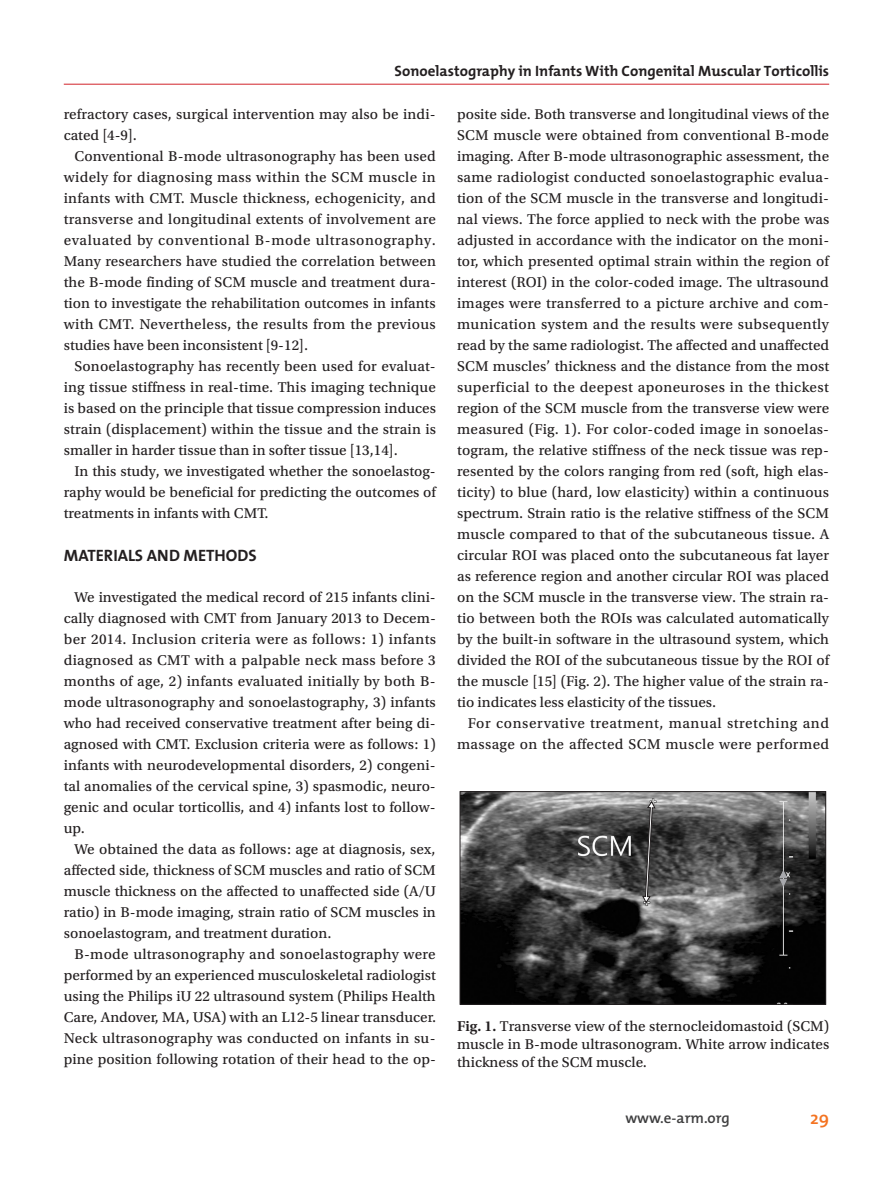
<style>
.page{position:relative;width:893px;height:1191px;background:#fff}
.page>*{position:absolute;margin:0;border:0;box-sizing:border-box;transform-origin:0 0}
.t1{font:600 18px "The Mix";color:#f47321}
.t2{font:700 16.5px "The Mix";color:#231f20}
.t3{font:15px/21px "Utopia Std Capt";color:#231f20;text-align:justify}
.t4{font:15px/21px "Utopia Std Capt";letter-spacing:.03em;color:#231f20;text-align:right}
.t5{font:700 15px "The Mix";color:#231f20}
.t6{font:600 15px "The Mix";color:#3e3e3f}
.s1{font-family:"Utopia Std";font-weight:600}
</style>
<div class="page">
<hr style="left:64px;top:84px;width:765px;height:1px;background:#d1232a">
<img style="left:462px;top:793px;width:362px;height:209px">
<div style="left:460px;top:791px;width:366px;height:213px;border:1px solid #231f20"></div>
<svg style="left:642px;top:800px;width:14px;height:103px"></svg>
<svg style="left:780px;top:870px;width:7px;height:16px"></svg>
<p class="t5" style="left:395px;top:59px;width:436px">Sonoelastography in Infants With Congenital Muscular Torticollis</p>
<p class="t3" style="left:64px;top:104px;width:373px">refractory cases, surgical intervention may also be indi&shy;cated [4-9].</p>
<p class="t3" style="left:64px;top:146px;width:374px;text-indent:11px">Conventional B-mode ultrasonography has been used widely for diagnosing mass within the SCM muscle in infants with CMT. Muscle thickness, echogenicity, and transverse and longitudinal extents of involvement are evaluated by conventional B-mode ultrasonography.<br>Many researchers have studied the correlation between the B-mode finding of SCM muscle and treatment dura&shy;tion to investigate the rehabilitation outcomes in infants with CMT. Nevertheless, the results from the previous studies have been inconsistent [9-12].</p>
<p class="t3" style="left:64px;top:356px;width:374px;text-indent:11px">Sonoelastography has recently been used for evaluat&shy;ing tissue stiffness in real-time. This imaging technique is based on the principle that tissue compression induces strain (displacement) within the tissue and the strain is smaller in harder tissue than in softer tissue [13,14].</p>
<p class="t3" style="left:64px;top:461px;width:374px;text-indent:11px">In this study, we investigated whether the sonoelastog&shy;raphy would be beneficial for predicting the outcomes of treatments in infants with CMT.</p>
<p class="t2" style="left:64px;top:542px;width:195px">MATERIALS AND METHODS</p>
<p class="t3" style="left:64px;top:587px;width:374px;text-indent:11px">We investigated the medical record of 215 infants clini&shy;cally diagnosed with CMT from January 2013 to Decem&shy;ber 2014. Inclusion criteria were as follows: 1) infants diagnosed as CMT with a palpable neck mass before 3 months of age, 2) infants evaluated initially by both B&shy;mode ultrasonography and sonoelastography, 3) infants who had received conservative treatment after being di&shy;agnosed with CMT. Exclusion criteria were as follows: 1) infants with neurodevelopmental disorders, 2) congeni&shy;tal anomalies of the cervical spine, 3) spasmodic, neuro&shy;genic and ocular torticollis, and 4) infants lost to follow&shy;up.</p>
<p class="t3" style="left:64px;top:839px;width:374px;text-indent:11px">We obtained the data as follows: age at diagnosis, sex, affected side, thickness of SCM muscles and ratio of SCM muscle thickness on the affected to unaffected side (A/U ratio) in B-mode imaging, strain ratio of SCM muscles in sonoelastogram, and treatment duration.</p>
<p class="t3" style="left:64px;top:944px;width:374px;text-indent:11px">B-mode ultrasonography and sonoelastography were performed by an experienced musculoskeletal radiologist using the Philips iU 22 ultrasound system (Philips Health Care, Andover, MA, USA) with an L12-5 linear transducer.<br>Neck ultrasonography was conducted on infants in su&shy;pine position following rotation of their head to the op-</p>
<p class="t3" style="left:457px;top:104px;width:374px">posite side. Both transverse and longitudinal views of the SCM muscle were obtained from conventional B-mode imaging. After B-mode ultrasonographic assessment, the same radiologist conducted sonoelastographic evalua&shy;tion of the SCM muscle in the transverse and longitudi&shy;nal views. The force applied to neck with the probe was adjusted in accordance with the indicator on the moni&shy;tor, which presented optimal strain within the region of interest (ROI) in the color-coded image. The ultrasound images were transferred to a picture archive and com&shy;munication system and the results were subsequently read by the same radiologist. The affected and unaffected SCM muscles’ thickness and the distance from the most superficial to the deepest aponeuroses in the thickest region of the SCM muscle from the transverse view were measured (Fig. 1). For color-coded image in sonoelas&shy;togram, the relative stiffness of the neck tissue was rep&shy;resented by the colors ranging from red (soft, high elas&shy;ticity) to blue (hard, low elasticity) within a continuous spectrum. Strain ratio is the relative stiffness of the SCM muscle compared to that of the subcutaneous tissue. A circular ROI was placed onto the subcutaneous fat layer as reference region and another circular ROI was placed on the SCM muscle in the transverse view. The strain ra&shy;tio between both the ROIs was calculated automatically by the built-in software in the ultrasound system, which divided the ROI of the subcutaneous tissue by the ROI of the muscle [15] (Fig. 2). The higher value of the strain ra&shy;tio indicates less elasticity of the tissues.</p>
<p class="t4" style="left:457px;top:713px;width:374px">For conservative treatment, manual stretching and massage on the affected SCM muscle were performed</p>
<p class="t3" style="left:457px;top:1017px;width:374px;line-height:18px"><span class="s1">Fig. 1.</span> Transverse view of the sternocleidomastoid (SCM) muscle in B-mode ultrasonogram. White arrow indicates thickness of the SCM muscle.</p>
<p class="t6" style="left:625px;top:1105px;width:106px">www.e-arm.org</p>
<p class="t1" style="left:810px;top:1102px;width:21px">29</p>
</div>
